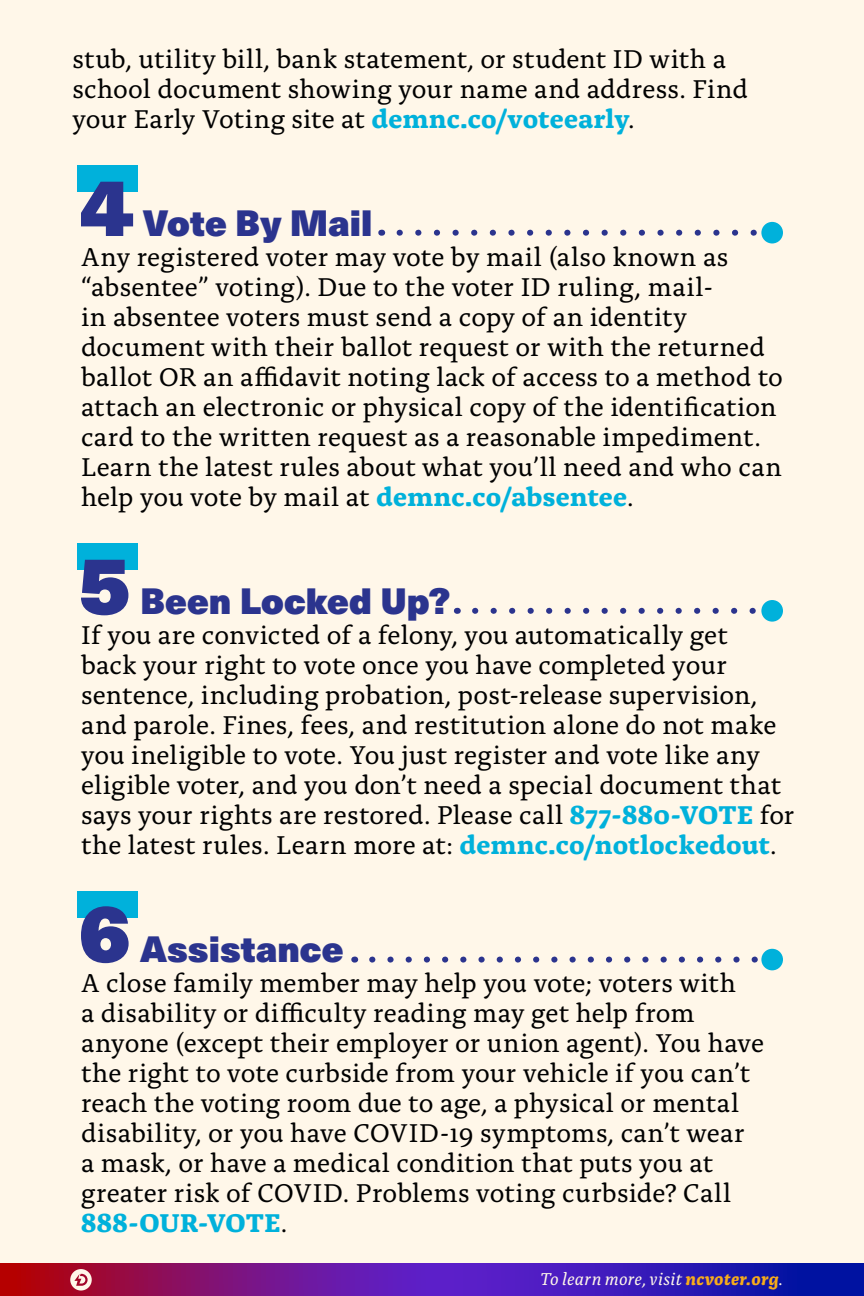
<style>
.page{position:relative;width:864px;height:1296px;background:#fff7e9}
.page>*{position:absolute;margin:0;border:0;box-sizing:border-box;transform-origin:0 0}
.t1{font:80.7px "Neue Haas Unica W1 G X Black";color:#2b348e}
.t2{font:36px "Neue Haas Unica W1 G X Black";color:#2b348e}
.t3{font:27px/30px "Alda OTCEV";letter-spacing:.005em;color:#000101}
.t4{font:italic 18px "Alda OTCEV";letter-spacing:.02em;color:#fff7e9}
.s1{font-weight:700;color:#00b1db}
.s2{font-weight:700;color:#f8ac1a}
</style>
<div class="page">
<svg style="left:0;top:1264px;width:864px;height:32px;background:#591594"></svg>
<svg style="left:70px;top:1269px;width:22px;height:22px"></svg>
<div style="left:77px;top:891px;width:60px;height:27px;background:#00b1db"></div>
<svg style="left:372px;top:957px;width:385px;height:6px"></svg>
<div style="left:761px;top:949px;width:22px;height:21px;background:#00b1db;border-radius:50%"></div>
<div style="left:77px;top:543px;width:60px;height:27px;background:#00b1db"></div>
<svg style="left:475px;top:608px;width:281px;height:6px"></svg>
<div style="left:761px;top:600px;width:22px;height:22px;background:#00b1db;border-radius:50%"></div>
<div style="left:77px;top:165px;width:60px;height:27px;background:#00b1db"></div>
<svg style="left:400px;top:230px;width:357px;height:6px"></svg>
<div style="left:761px;top:222px;width:22px;height:21px;background:#00b1db;border-radius:50%"></div>
<p class="t3" style="left:72px;top:41px;width:677px">stub, utility bill, bank statement, or student ID with a school document showing your name and address. Find your Early Voting site at <span class="s1">demnc.co/voteearly</span>.</p>
<h1 class="t1" style="left:80px;top:142px;width:55px">4</h1>
<h2 class="t2" style="left:143px;top:194px;width:231px">Vote By Mail</h2>
<p class="t3" style="left:81px;top:240px;width:704px">Any registered voter may vote by mail (also known as “absentee” voting). Due to the voter ID ruling, mail-<br>in absentee voters must send a copy of an identity document with their ballot request or with the returned ballot OR an affidavit noting lack of access to a method to attach an electronic or physical copy of the identification card to the written request as a reasonable impediment.<br>Learn the latest rules about what you’ll need and who can help you vote by mail at <span class="s1">demnc.co/absentee</span>.</p>
<h1 class="t1" style="left:78px;top:520px;width:55px">5</h1>
<h2 class="t2" style="left:140px;top:572px;width:312px">Been Locked Up?</h2>
<p class="t3" style="left:81px;top:618px;width:715px">If you are convicted of a felony, you automatically get<br>back your right to vote once you have completed your sentence, including probation, post-release supervision, and parole. Fines, fees, and restitution alone do not make you ineligible to vote. You just register and vote like any eligible voter, and you don’t need a special document that says your rights are restored. Please call <span class="s1">877-880-VOTE</span> for the latest rules. Learn more at: <span class="s1">demnc.co/notlockedout</span>.</p>
<h1 class="t1" style="left:78px;top:868px;width:55px">6</h1>
<h2 class="t2" style="left:140px;top:920px;width:205px">Assistance</h2>
<p class="t3" style="left:81px;top:966px;width:685px">A close family member may help you vote; voters with<br>a disability or difficulty reading may get help from anyone (except their employer or union agent). You have the right to vote curbside from your vehicle if you can’t reach the voting room due to age, a physical or mental disability, or you have COVID-19 symptoms, can’t wear a mask, or have a medical condition that puts you at greater risk of COVID. Problems voting curbside? Call <span class="s1">888-OUR-VOTE</span>.</p>
<p class="t4" style="left:540px;top:1265px;width:245px">To learn more, visit <span class="s2">ncvoter.org</span>.</p>
</div>
